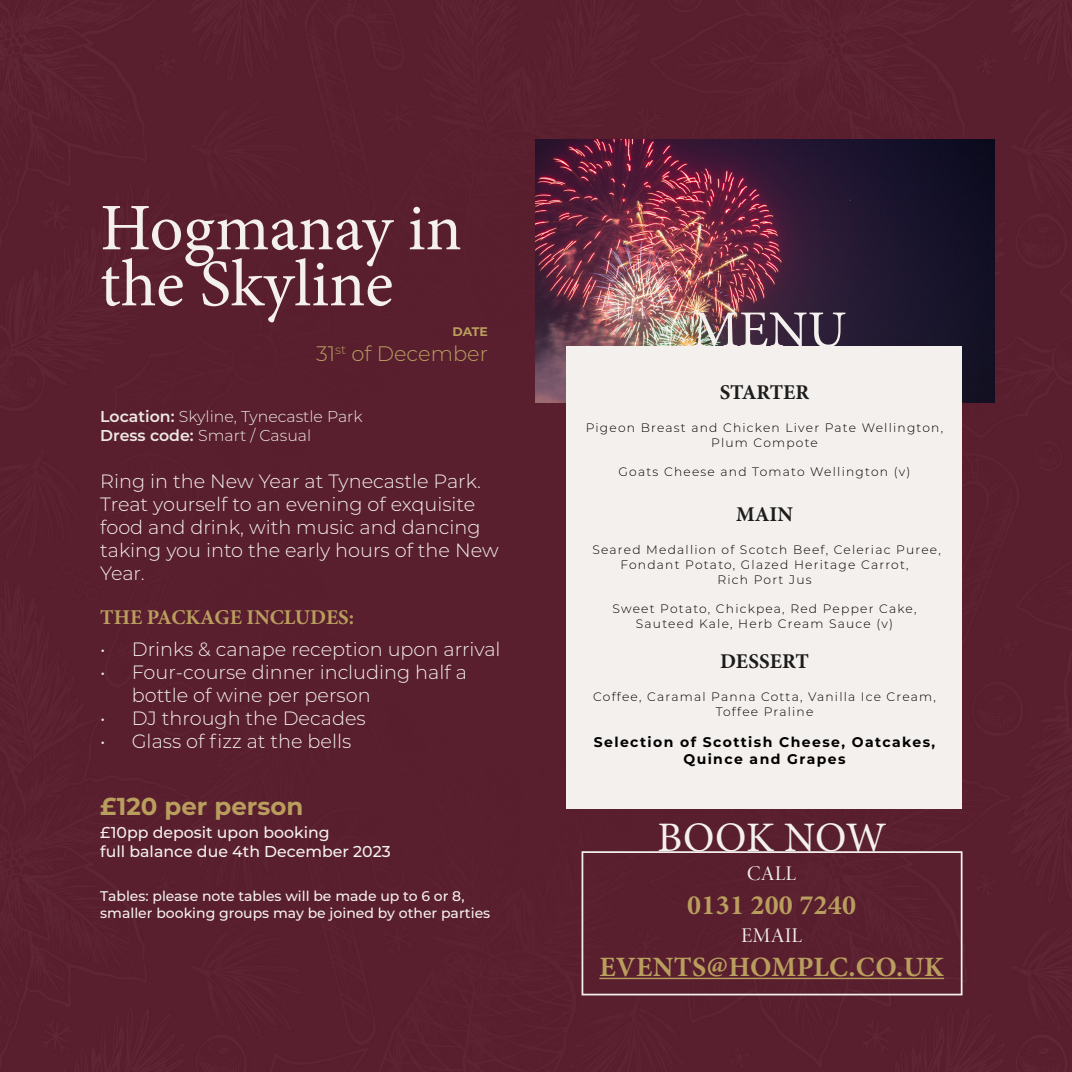
<style>
.page{position:relative;width:1072px;height:1072px;background:#fff}
.page>*{position:absolute;margin:0;border:0;box-sizing:border-box;transform-origin:0 0}
.t1{font:66.5px/56px "Minion Pro";letter-spacing:-.005em;color:#f4f0ed}
.t2{font:52.5px "Minion Pro";color:#f4f0ed}
.t3{font:42px "Minion Pro";letter-spacing:-.005em;color:#f4f0ed}
.t4{font:700 28px "Minion Pro";letter-spacing:.01em;color:#b99e5e}
.t5{font:700 24.5px "Montserrat";color:#b99e5e}
.t6{font:700 21px "Minion Pro";color:#b99e5e}
.t7{font:700 21px "Minion Pro";color:#1c1c1c}
.t8{font:300 21px "Montserrat";color:#b99e5e}
.t9{font:21px "Minion Pro Disp";letter-spacing:.01em;color:#f4f0ed}
.t10{font:300 19.25px/23.1px "Montserrat";color:#f4f0ed}
.t11{font:300 15.75px "Montserrat";color:#eee9e3}
.t12{font:500 15.75px "Montserrat";color:#f4f0ed}
.t13{font:500 14px/17.5px "Montserrat";color:#f4f0ed}
.t14{font:700 14px/16.8px "Montserrat";letter-spacing:.1em;color:#000;text-align:center}
.t15{font:700 12.42px "Montserrat";color:#b99e5e}
.t16{font:300 12.25px/14.7px "Montserrat";letter-spacing:.1em;color:#000;text-align:center}
.s1{font-weight:600}
</style>
<div class="page">
<div style="left:0;top:0;width:1071px;height:1071px;background:#591f2e"></div>
<img style="left:536px;top:140px;width:458px;height:262px">
<div style="left:566px;top:346px;width:396px;height:462px;background:#f4f0ed"></div>
<hr style="left:599px;top:977px;width:345px;height:2px;background:#b99e5e">
<div style="left:581px;top:851px;width:381px;height:144px;border:2px solid #f4f0ed"></div>
<p class="t1" style="left:100px;top:200px;width:363px">Hogmanay in the Skyline</p>
<p class="t15" style="left:452px;top:322px;width:37px">DATE</p>
<p class="t8" style="left:316px;top:339px;width:173px">31<sup>st</sup> of December</p>
<p class="t11" style="left:100px;top:406px;width:264px"><span class="s1">Location:</span> Skyline, Tynecastle Park</p>
<p class="t11" style="left:100px;top:425px;width:212px"><span class="s1">Dress code:</span> Smart / Casual</p>
<p class="t10" style="left:100px;top:468px;width:400px">Ring in the New Year at Tynecastle Park.<br>Treat yourself to an evening of exquisite food and drink, with music and dancing taking you into the early hours of the New<br>Year.</p>
<p class="t6" style="left:100px;top:602px;width:255px">THE PACKAGE INCLUDES:</p>
<p class="t10" style="left:100px;top:636px;width:402px">• Drinks &amp; canape reception upon arrival</p>
<p class="t10" style="left:132px;top:659px;width:337px;text-indent:-32px">• Four-course dinner including half a bottle of wine per person</p>
<p class="t10" style="left:100px;top:706px;width:267px">• DJ through the Decades</p>
<p class="t10" style="left:100px;top:729px;width:253px">• Glass of fizz at the bells</p>
<p class="t5" style="left:100px;top:789px;width:205px">£120 per person</p>
<p class="t12" style="left:100px;top:821px;width:231px">£10pp deposit upon booking</p>
<p class="t12" style="left:100px;top:840px;width:292px">full balance due 4th December 2023</p>
<p class="t13" style="left:100px;top:886px;width:391px">Tables: please note tables will be made up to 6 or 8, smaller booking groups may be joined by other parties</p>
<p class="t2" style="left:692px;top:295px;width:156px">MENU</p>
<p class="t7" style="left:719px;top:377px;width:91px">STARTER</p>
<p class="t16" style="left:586px;top:420px;width:359px">Pigeon Breast and Chicken Liver Pate Wellington,<br>Plum Compote</p>
<p class="t16" style="left:618px;top:464px;width:293px">Goats Cheese and Tomato Wellington (v)</p>
<p class="t7" style="left:736px;top:499px;width:58px">MAIN</p>
<p class="t16" style="left:592px;top:542px;width:350px">Seared Medallion of Scotch Beef, Celeriac Puree,<br>Fondant Potato, Glazed Heritage Carrot,</p>
<p class="t16" style="left:717px;top:571px;width:96px">Rich Port Jus</p>
<p class="t16" style="left:612px;top:601px;width:305px">Sweet Potato, Chickpea, Red Pepper Cake,</p>
<p class="t16" style="left:636px;top:615px;width:259px">Sauteed Kale, Herb Cream Sauce (v)</p>
<p class="t7" style="left:720px;top:646px;width:90px">DESSERT</p>
<p class="t16" style="left:593px;top:689px;width:344px">Coffee, Caramal Panna Cotta, Vanilla Ice Cream,<br>Toffee Praline</p>
<p class="t14" style="left:594px;top:733px;width:343px">Selection of Scottish Cheese, Oatcakes,<br>Quince and Grapes</p>
<p class="t3" style="left:657px;top:810px;width:230px">BOOK NOW</p>
<p class="t9" style="left:747px;top:860px;width:51px">CALL</p>
<p class="t4" style="left:687px;top:885px;width:170px">0131 200 7240</p>
<p class="t9" style="left:741px;top:922px;width:63px">EMAIL</p>
<p class="t4" style="left:599px;top:947px;width:346px">EVENTS@HOMPLC.CO.UK</p>
</div>
